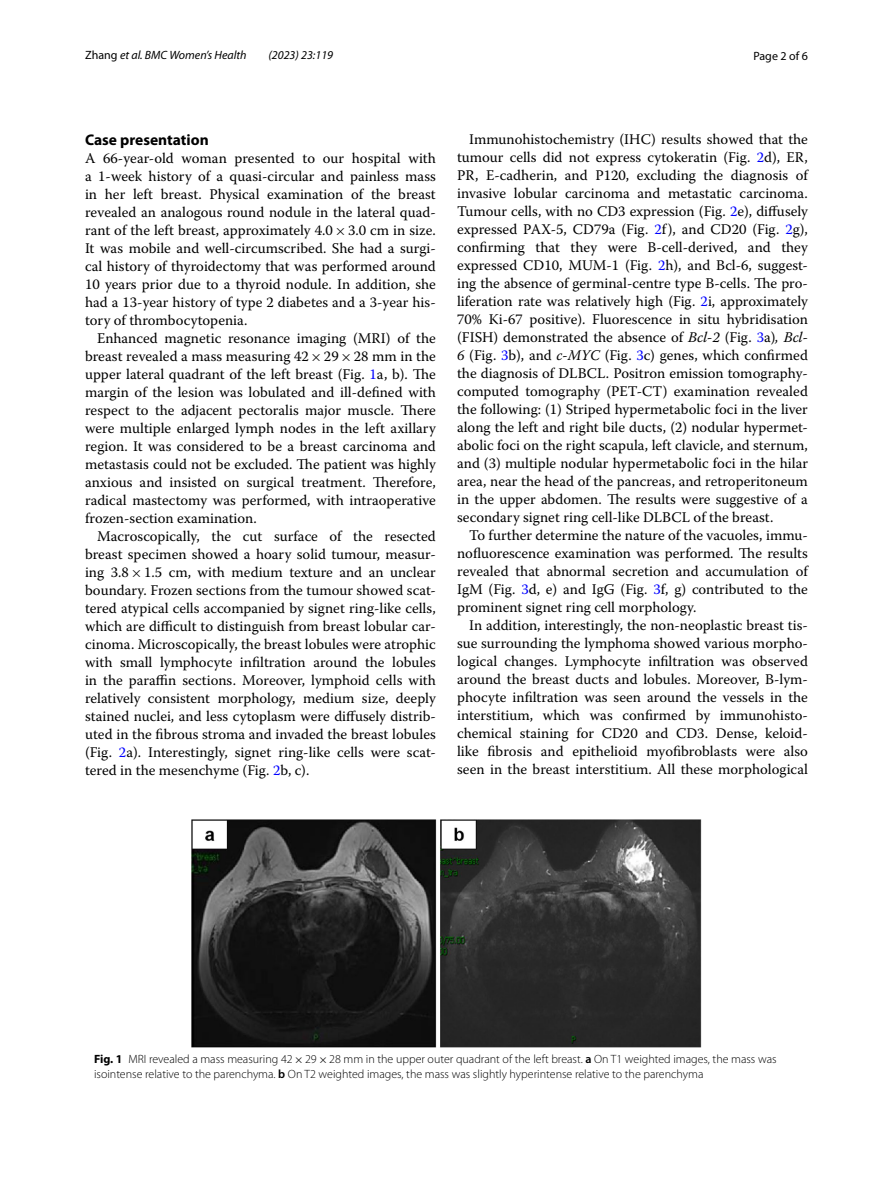
<style>
.page{position:relative;width:893px;height:1187px;background:#fff}
.page>*{position:absolute;margin:0;border:0;box-sizing:border-box;transform-origin:0 0}
.t1{font:700 15.45px "Myriad Pro";color:#000}
.t2{font:14.7px/18px "Warnock Pro";color:#000;text-align:justify}
.t3{font:300 12px/15px "Myriad Pro";color:#000}
.t4{font:italic 12px "Myriad Pro";color:#000}
.t5{font:12px "Myriad Pro";color:#000}
.s1{font-style:normal}
.s2{font-family:"MTSY"}
.s3{color:#00f}
.s4{font-style:italic}
.s5{font-weight:700}
.s6{font-family:"MTSY";font-weight:400}
.s7{font-weight:600}
</style>
<div class="page">
<img style="left:191px;top:819px;width:511px;height:228px">
<p class="t4" style="left:85px;top:48px;width:163px"><span class="s1">Zhang</span> et al. BMC Women’s Health</p>
<p class="t4" style="left:269px;top:48px;width:66px">(2023) 23:119</p>
<p class="t5" style="left:753px;top:48px;width:56px">Page 2 of 6</p>
<p class="t1" style="left:85px;top:129px;width:125px">Case presentation</p>
<p class="t2" style="left:85px;top:148px;width:352px">A 66-year-old woman presented to our hospital with a 1-week history of a quasi-circular and painless mass in her left breast. Physical examination of the breast revealed an analogous round nodule in the lateral quad&shy;rant of the left breast, approximately 4.0<span class="s2">×</span>3.0 cm in size.<br>It was mobile and well-circumscribed. She had a surgi&shy;cal history of thyroidectomy that was performed around 10 years prior due to a thyroid nodule. In addition, she had a 13-year history of type 2 diabetes and a 3-year his&shy;tory of thrombocytopenia.</p>
<p class="t2" style="left:85px;top:328px;width:352px;text-indent:12px">Enhanced magnetic resonance imaging (MRI) of the breast revealed a mass measuring 42<span class="s2">×</span>29<span class="s2">×</span>28 mm in the upper lateral quadrant of the left breast (Fig. <span class="s3">1</span>a, b). The margin of the lesion was lobulated and ill-defined with respect to the adjacent pectoralis major muscle. There were multiple enlarged lymph nodes in the left axillary region. It was considered to be a breast carcinoma and metastasis could not be excluded. The patient was highly anxious and insisted on surgical treatment. Therefore, radical mastectomy was performed, with intraoperative frozen-section examination.</p>
<p class="t2" style="left:85px;top:526px;width:352px;text-indent:12px">Macroscopically, the cut surface of the resected breast specimen showed a hoary solid tumour, measur&shy;ing 3.8<span class="s2">×</span>1.5 cm, with medium texture and an unclear boundary. Frozen sections from the tumour showed scat&shy;tered atypical cells accompanied by signet ring-like cells, which are difficult to distinguish from breast lobular car&shy;cinoma. Microscopically, the breast lobules were atrophic with small lymphocyte infiltration around the lobules in the paraffin sections. Moreover, lymphoid cells with relatively consistent morphology, medium size, deeply stained nuclei, and less cytoplasm were diffusely distrib&shy;uted in the fibrous stroma and invaded the breast lobules (Fig. <span class="s3">2</span>a). Interestingly, signet ring-like cells were scat&shy;tered in the mesenchyme (Fig. <span class="s3">2</span>b, c).</p>
<p class="t2" style="left:457px;top:130px;width:352px;text-indent:12px">Immunohistochemistry (IHC) results showed that the tumour cells did not express cytokeratin (Fig. <span class="s3">2</span>d), ER, PR, E-cadherin, and P120, excluding the diagnosis of invasive lobular carcinoma and metastatic carcinoma.<br>Tumour cells, with no CD3 expression (Fig. <span class="s3">2</span>e), diffusely expressed PAX-5, CD79a (Fig. <span class="s3">2</span>f), and CD20 (Fig. <span class="s3">2</span>g), confirming that they were B-cell-derived, and they expressed CD10, MUM-1 (Fig. <span class="s3">2</span>h), and Bcl-6, suggest&shy;ing the absence of germinal-centre type B-cells. The pro&shy;liferation rate was relatively high (Fig. <span class="s3">2</span>i, approximately 70% Ki-67 positive). Fluorescence in situ hybridisation (FISH) demonstrated the absence of <span class="s4">Bcl-2</span> (Fig. <span class="s3">3</span>a)<span class="s4">, Bcl-6</span> (Fig. <span class="s3">3</span>b), and <span class="s4">c-MYC</span> (Fig. <span class="s3">3</span>c) genes, which confirmed the diagnosis of DLBCL. Positron emission tomography&shy;computed tomography (PET-CT) examination revealed the following: (1) Striped hypermetabolic foci in the liver along the left and right bile ducts, (2) nodular hypermet&shy;abolic foci on the right scapula, left clavicle, and sternum, and (3) multiple nodular hypermetabolic foci in the hilar area, near the head of the pancreas, and retroperitoneum in the upper abdomen. The results were suggestive of a secondary signet ring cell-like DLBCL of the breast.</p>
<p class="t2" style="left:457px;top:526px;width:352px;text-indent:12px">To further determine the nature of the vacuoles, immu&shy;nofluorescence examination was performed. The results revealed that abnormal secretion and accumulation of IgM (Fig. <span class="s3">3</span>d, e) and IgG (Fig. <span class="s3">3</span>f, g) contributed to the prominent signet ring cell morphology.</p>
<p class="t2" style="left:457px;top:616px;width:352px;text-indent:12px">In addition, interestingly, the non-neoplastic breast tis&shy;sue surrounding the lymphoma showed various morpho&shy;logical changes. Lymphocyte infiltration was observed around the breast ducts and lobules. Moreover, B-lym&shy;phocyte infiltration was seen around the vessels in the interstitium, which was confirmed by immunohisto&shy;chemical staining for CD20 and CD3. Dense, keloid&shy;like fibrosis and epithelioid myofibroblasts were also seen in the breast interstitium. All these morphological</p>
<p class="t3" style="left:94px;top:1051px;width:684px"><span class="s5">Fig. 1</span> MRI revealed a mass measuring 42<span class="s6">×</span>29<span class="s6">×</span>28 mm in the upper outer quadrant of the left breast. <span class="s7">a</span> On T1 weighted images, the mass was isointense relative to the parenchyma. <span class="s7">b</span> On T2 weighted images, the mass was slightly hyperintense relative to the parenchyma</p>
</div>
